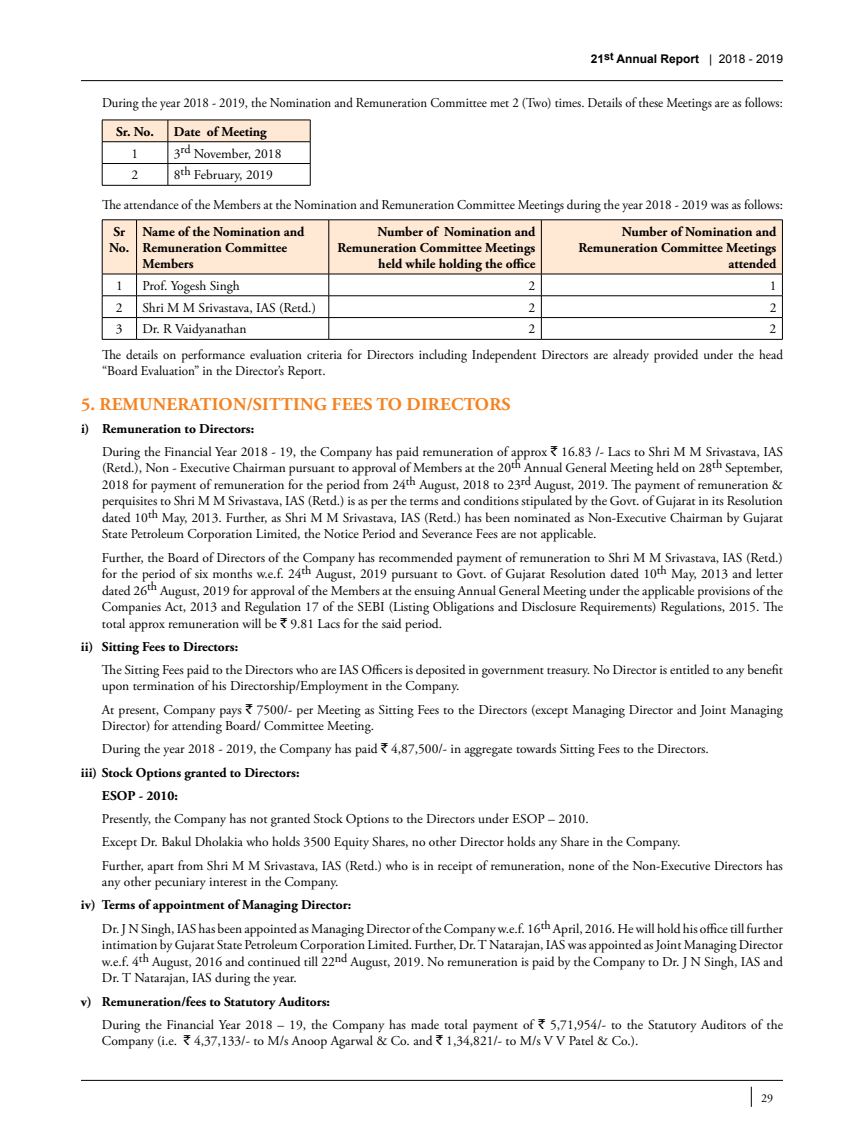
<style>
.page{position:relative;width:864px;height:1134px;background:#fff}
.page>*{position:absolute;margin:0;border:0;box-sizing:border-box;transform-origin:0 0}
.t1{font:700 18px "Adobe Garamond Pro";letter-spacing:.015em;color:#f58220}
.t2{font:13.5px/16.5px "Adobe Garamond Pro";color:#000}
.t3{font:700 13.5px/16.2px "Adobe Garamond Pro";color:#000;text-align:right}
.t4{font:13.5px "Adobe Garamond Pro";color:#000;scale:.95 1}
.t5{font:700 12px "Arial";color:#000}
.t6{font:12px "Adobe Garamond Pro";color:#000}
.s1{font-weight:400}
.s2{font-weight:700}
.s3{font-family:"Rupee Foradian"}
</style>
<div class="page">
<hr style="left:81px;top:80px;width:702px;height:1px;background:#000">
<hr style="left:81px;top:1080px;width:702px;height:1px;background:#000">
<svg style="left:751px;top:1087px;width:1px;height:20px"></svg>
<svg style="left:102px;top:120px;width:209px;height:65px"></svg>
<hr style="left:102px;top:185px;width:66px;height:1px;background:#000">
<hr style="left:168px;top:185px;width:142px;height:1px;background:#000">
<svg style="left:102px;top:220px;width:681px;height:119px"></svg>
<hr style="left:102px;top:339px;width:35px;height:1px;background:#000">
<hr style="left:137px;top:339px;width:192px;height:1px;background:#000">
<hr style="left:329px;top:339px;width:212px;height:1px;background:#000">
<hr style="left:541px;top:339px;width:242px;height:1px;background:#000">
<p class="t5" style="left:591px;top:51px;width:194px">21<sup>st</sup> Annual Report <span class="s1">| 2018 - 2019</span></p>
<p class="t4" style="left:102px;top:95px;width:718px">During the year 2018 - 2019, the Nomination and Remuneration Committee met 2 (Two) times. Details of these Meetings are as follows:</p>
<p class="t3" style="left:116px;top:124px;width:39px">Sr. No.</p>
<p class="t3" style="left:174px;top:124px;width:94px">Date of Meeting</p>
<p class="t2" style="left:132px;top:145px;width:8px">1</p>
<p class="t2" style="left:174px;top:145px;width:109px">3<sup>rd</sup> November, 2018</p>
<p class="t2" style="left:132px;top:167px;width:8px">2</p>
<p class="t2" style="left:174px;top:167px;width:101px">8<sup>th</sup> February, 2019</p>
<p class="t2" style="left:102px;top:197px;width:683px">The attendance of the Members at the Nomination and Remuneration Committee Meetings during the year 2018 - 2019 was as follows:</p>
<p class="t3" style="left:109px;top:223px;width:22px;text-align:center">Sr<br>No.</p>
<p class="t3" style="left:143px;top:223px;width:163px;text-align:left">Name of the Nomination and<br>Remuneration Committee<br>Members</p>
<p class="t3" style="left:337px;top:223px;width:200px">Number of Nomination and<br>Remuneration Committee Meetings held while holding the office</p>
<p class="t3" style="left:578px;top:223px;width:200px">Number of Nomination and<br>Remuneration Committee Meetings attended</p>
<p class="t2" style="left:116px;top:278px;width:8px">1</p>
<p class="t2" style="left:143px;top:278px;width:99px">Prof. Yogesh Singh</p>
<p class="t2" style="left:529px;top:278px;width:8px">2</p>
<p class="t2" style="left:770px;top:278px;width:8px">1</p>
<p class="t2" style="left:116px;top:300px;width:8px">2</p>
<p class="t2" style="left:143px;top:300px;width:175px">Shri M M Srivastava, IAS (Retd.)</p>
<p class="t2" style="left:529px;top:300px;width:8px">2</p>
<p class="t2" style="left:770px;top:300px;width:8px">2</p>
<p class="t2" style="left:116px;top:321px;width:8px">3</p>
<p class="t2" style="left:143px;top:321px;width:105px">Dr. R Vaidyanathan</p>
<p class="t2" style="left:529px;top:321px;width:8px">2</p>
<p class="t2" style="left:770px;top:321px;width:8px">2</p>
<p class="t2" style="left:102px;top:347px;width:683px">The details on performance evaluation criteria for Directors including Independent Directors are already provided under the head “Board Evaluation” in the Director’s Report.</p>
<h1 class="t1" style="left:81px;top:393px;width:431px">5. REMUNERATION/SITTING FEES TO DIRECTORS</h1>
<p class="t2" style="left:102px;top:417px;width:683px;line-height:23.2px;text-indent:-21px"><span class="s2">i) Remuneration to Directors:<br></span>During the Financial Year 2018 - 19, the Company has paid remuneration of approx <span class="s3">`</span> 16.83 /- Lacs to Shri M M Srivastava, IAS</p>
<p class="t2" style="left:102px;top:460px;width:683px;text-align:justify">(Retd.), Non - Executive Chairman pursuant to approval of Members at the 20<sup>th</sup> Annual General Meeting held on 28<sup>th</sup> September, 2018 for payment of remuneration for the period from 24<sup>th</sup> August, 2018 to 23<sup>rd</sup> August, 2019. The payment of remuneration &amp; perquisites to Shri M M Srivastava, IAS (Retd.) is as per the terms and conditions stipulated by the Govt. of Gujarat in its Resolution dated 10<sup>th</sup> May, 2013. Further, as Shri M M Srivastava, IAS (Retd.) has been nominated as Non-Executive Chairman by Gujarat State Petroleum Corporation Limited, the Notice Period and Severance Fees are not applicable.</p>
<p class="t2" style="left:102px;top:549px;width:683px;text-align:justify">Further, the Board of Directors of the Company has recommended payment of remuneration to Shri M M Srivastava, IAS (Retd.) for the period of six months w.e.f. 24<sup>th</sup> August, 2019 pursuant to Govt. of Gujarat Resolution dated 10<sup>th</sup> May, 2013 and letter dated 26<sup>th</sup> August, 2019 for approval of the Members at the ensuing Annual General Meeting under the applicable provisions of the Companies Act, 2013 and Regulation 17 of the SEBI (Listing Obligations and Disclosure Requirements) Regulations, 2015. The total approx remuneration will be <span class="s3">`</span> 9.81 Lacs for the said period.</p>
<p class="t3" style="left:81px;top:639px;width:159px">ii) Sitting Fees to Directors:</p>
<p class="t2" style="left:102px;top:662px;width:682px">The Sitting Fees paid to the Directors who are IAS Officers is deposited in government treasury. No Director is entitled to any benefit upon termination of his Directorship/Employment in the Company.</p>
<p class="t2" style="left:102px;top:702px;width:682px">At present, Company pays <span class="s3">`</span> 7500/- per Meeting as Sitting Fees to the Directors (except Managing Director and Joint Managing<br>Director) for attending Board/ Committee Meeting.</p>
<p class="t2" style="left:102px;top:741px;width:608px">During the year 2018 - 2019, the Company has paid <span class="s3">`</span> 4,87,500/- in aggregate towards Sitting Fees to the Directors.</p>
<p class="t3" style="left:81px;top:765px;width:220px">iii) Stock Options granted to Directors:</p>
<p class="t3" style="left:102px;top:788px;width:78px">ESOP - 2010:</p>
<p class="t2" style="left:102px;top:808px;width:683px;line-height:23.2px">Presently, the Company has not granted Stock Options to the Directors under ESOP – 2010.<br>Except Dr. Bakul Dholakia who holds 3500 Equity Shares, no other Director holds any Share in the Company.<br>Further, apart from Shri M M Srivastava, IAS (Retd.) who is in receipt of remuneration, none of the Non-Executive Directors has</p>
<p class="t2" style="left:102px;top:874px;width:238px">any other pecuniary interest in the Company.</p>
<p class="t2" style="left:102px;top:894px;width:682px;line-height:23.2px;text-indent:-21px"><span class="s2">iv) Terms of appointment of Managing Director:<br></span>Dr. J N Singh, IAS has been appointed as Managing Director of the Company w.e.f. 16<sup>th</sup> April, 2016. He will hold his office till further</p>
<p class="t2" style="left:102px;top:937px;width:683px;text-align:justify">intimation by Gujarat State Petroleum Corporation Limited. Further, Dr. T Natarajan, IAS was appointed as Joint Managing Director w.e.f. 4<sup>th</sup> August, 2016 and continued till 22<sup>nd</sup> August, 2019. No remuneration is paid by the Company to Dr. J N Singh, IAS and Dr. T Natarajan, IAS during the year.</p>
<p class="t2" style="left:102px;top:990px;width:683px;line-height:23.2px;text-indent:-21px"><span class="s2">v) Remuneration/fees to Statutory Auditors:<br></span>During the Financial Year 2018 – 19, the Company has made total payment of <span class="s3">`</span> 5,71,954/- to the Statutory Auditors of the</p>
<p class="t2" style="left:102px;top:1033px;width:538px">Company (i.e. <span class="s3">`</span> 4,37,133/- to M/s Anoop Agarwal &amp; Co. and <span class="s3">`</span> 1,34,821/- to M/s V V Patel &amp; Co.).</p>
<p class="t6" style="left:761px;top:1091px;width:13px">29</p>
</div>
